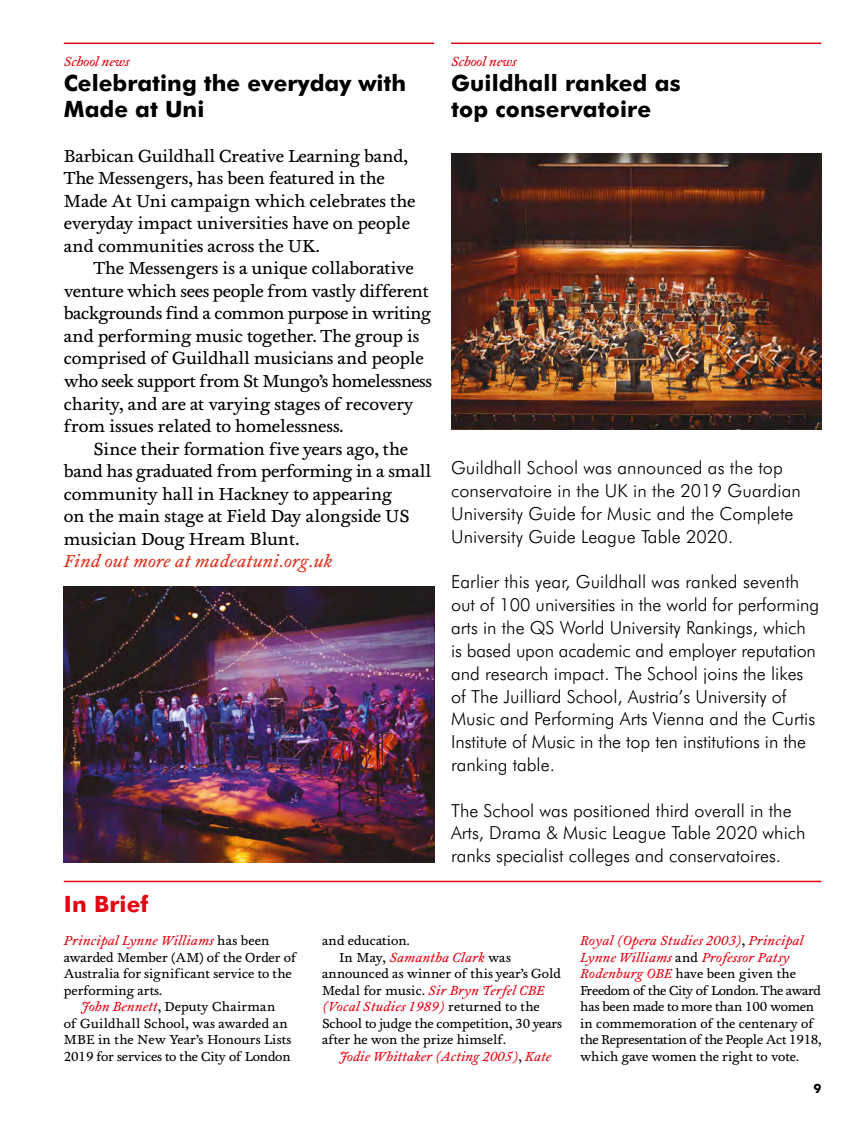
<style>
.page{position:relative;width:864px;height:1136px;background:#fff}
.page>*{position:absolute;margin:0;border:0;box-sizing:border-box;transform-origin:0 0}
.t1{font:700 22.5px/25.5px "Futura BT";color:#000}
.t2{font:700 22.5px "Futura BT";letter-spacing:.005em;color:#e30613}
.t3{font:18px/22.5px "Foundry Wilson";letter-spacing:-.005em;color:#000}
.t4{font:300 18px/22.8px "Futura BT";color:#000}
.t5{font:italic 18px "Foundry Wilson";letter-spacing:.005em;color:#df311c}
.t6{font:13.5px/16.5px "Foundry Wilson";letter-spacing:-.01em;color:#000}
.t7{font:italic 13.5px "Foundry Wilson";letter-spacing:.005em;color:#e30613}
.t8{font:13.5px "Foundry Wilson";letter-spacing:.01em;color:#000}
.t9{font:700 12.75px "Futura BT";color:#000}
.s1{font-style:normal;color:#000}
.s2{font-style:italic;color:#e30613}
</style>
<div class="page">
<img style="left:64px;top:586px;width:370px;height:276px">
<hr style="left:64px;top:43px;width:370px;height:1px;background:#e30613">
<hr style="left:451px;top:43px;width:370px;height:1px;background:#e30613">
<img style="left:451px;top:153px;width:370px;height:276px">
<hr style="left:64px;top:880px;width:757px;height:2px;background:#e30613">
<p class="t7" style="left:64px;top:54px;width:67px">School news</p>
<p class="t1" style="left:64px;top:70px;width:344px">Celebrating the everyday with<br>Made at Uni</p>
<p class="t3" style="left:64px;top:145px;width:353px">Barbican Guildhall Creative Learning band, The Messengers, has been featured in the Made At Uni campaign which celebrates the everyday impact universities have on people and communities across the UK.</p>
<p class="t3" style="left:64px;top:257px;width:369px;text-indent:30px">The Messengers is a unique collaborative venture which sees people from vastly different backgrounds find a common purpose in writing and performing music together. The group is comprised of Guildhall musicians and people who seek support from St Mungo’s homelessness charity, and are at varying stages of recovery from issues related to homelessness.</p>
<p class="t3" style="left:64px;top:437px;width:369px;text-indent:30px">Since their formation five years ago, the band has graduated from performing in a small community hall in Hackney to appearing<br>on the main stage at Field Day alongside US musician Doug Hream Blunt.</p>
<p class="t5" style="left:64px;top:550px;width:270px">Find out more at madeatuni.org.uk</p>
<p class="t7" style="left:451px;top:54px;width:67px">School news</p>
<p class="t1" style="left:451px;top:70px;width:231px">Guildhall ranked as top conservatoire</p>
<p class="t4" style="left:451px;top:456px;width:351px">Guildhall School was announced as the top conservatoire in the UK in the 2019 Guardian University Guide for Music and the Complete University Guide League Table 2020.</p>
<p class="t4" style="left:451px;top:570px;width:369px">Earlier this year, Guildhall was ranked seventh out of 100 universities in the world for performing arts in the QS World University Rankings, which is based upon academic and employer reputation and research impact. The School joins the likes of The Juilliard School, Austria’s University of Music and Performing Arts Vienna and the Curtis Institute of Music in the top ten institutions in the ranking table.</p>
<p class="t4" style="left:451px;top:798px;width:355px">The School was positioned third overall in the<br>Arts, Drama &amp; Music League Table 2020 which ranks specialist colleges and conservatoires.</p>
<p class="t2" style="left:64px;top:890px;width:86px">In Brief</p>
<p class="t7" style="left:64px;top:933px;width:207px">Principal Lynne Williams <span class="s1">has been</span></p>
<p class="t6" style="left:64px;top:949px;width:234px">awarded Member (AM) of the Order of</p>
<p class="t6" style="left:64px;top:965px;width:229px">Australia for significant service to the</p>
<p class="t6" style="left:64px;top:982px;width:99px">performing arts.</p>
<p class="t8" style="left:81px;top:999px;width:196px"><span class="s2">John Bennett</span>, Deputy Chairman</p>
<p class="t8" style="left:64px;top:1015px;width:225px">of Guildhall School, was awarded an</p>
<p class="t8" style="left:64px;top:1032px;width:229px">MBE in the New Year’s Honours Lists</p>
<p class="t6" style="left:64px;top:1048px;width:228px">2019 for services to the City of London</p>
<p class="t6" style="left:322px;top:932px;width:89px">and education.</p>
<p class="t7" style="left:339px;top:949px;width:173px"><span class="s1">In May,</span> Samantha Clark <span class="s1">was</span></p>
<p class="t6" style="left:322px;top:965px;width:241px">announced as winner of this year’s Gold</p>
<p class="t7" style="left:322px;top:982px;width:224px"><span class="s1">Medal for music.</span> Sir Bryn Terfel CBE</p>
<p class="t7" style="left:322px;top:998px;width:219px">(Vocal Studies 1989) <span class="s1">returned to the</span></p>
<p class="t6" style="left:322px;top:1015px;width:241px">School to judge the competition, 30 years</p>
<p class="t6" style="left:322px;top:1031px;width:185px">after he won the prize himself.</p>
<p class="t7" style="left:339px;top:1048px;width:213px">Jodie Whittaker (Acting 2005)<span class="s1">,</span> Kate</p>
<p class="t6" style="left:580px;top:932px;width:242px"><span class="s2">Royal (Opera Studies 2003)</span>, <span class="s2">Principal Lynne Williams</span> and <span class="s2">Professor Patsy Rodenburg OBE</span> have been given the Freedom of the City of London. The award has been made to more than 100 women in commemoration of the centenary of the Representation of the People Act 1918, which gave women the right to vote.</p>
<p class="t9" style="left:813px;top:1080px;width:9px">9</p>
</div>
